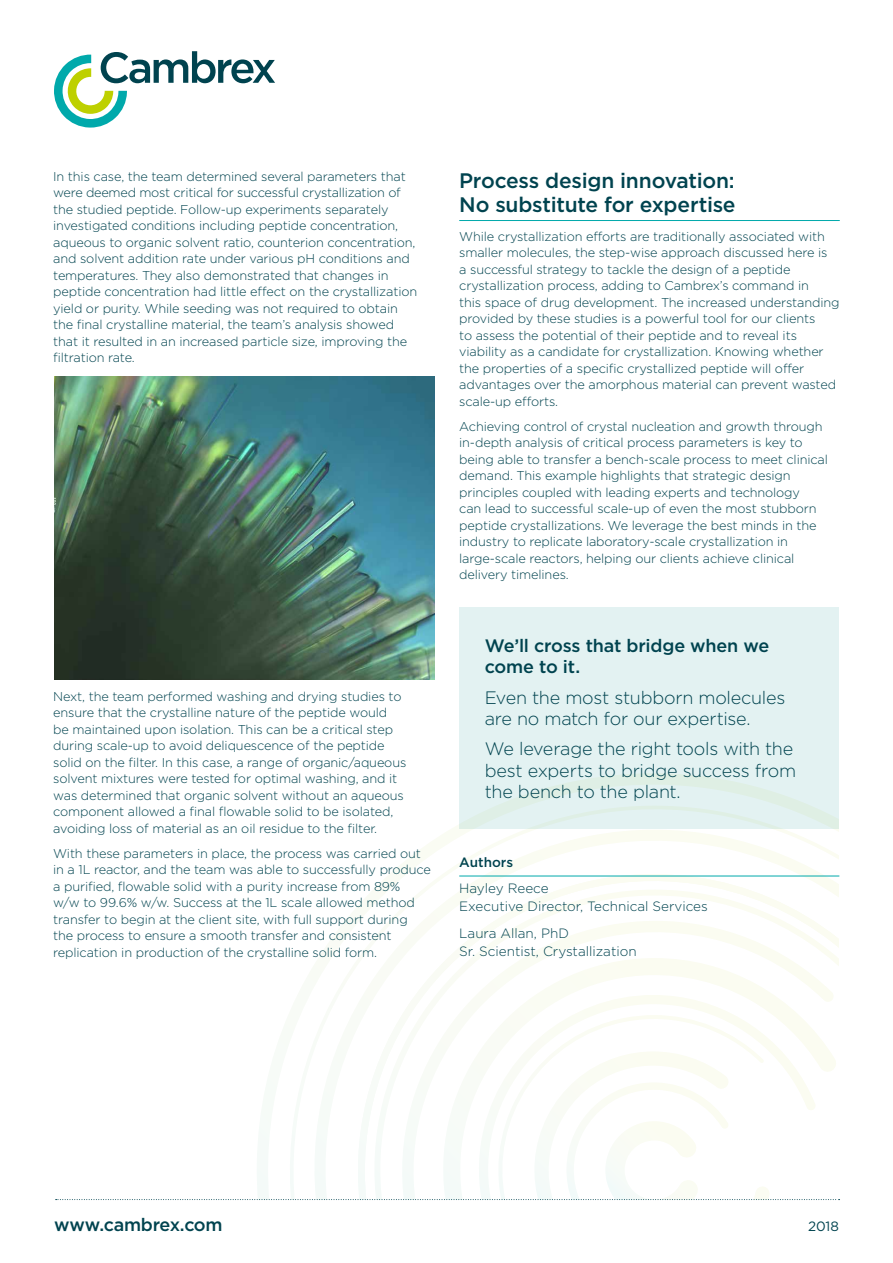
<style>
.page{position:relative;width:893px;height:1263px;background:#fff}
.page>*{position:absolute;margin:0;border:0;box-sizing:border-box;transform-origin:0 0}
.t1{font:500 21px/24px "Gotham";letter-spacing:-.015em;color:#00434f}
.t2{font:300 18px/21.6px "Gotham";letter-spacing:-.015em;color:#00434f}
.t3{font:500 18px/21.6px "Gotham";letter-spacing:-.015em;color:#00434f}
.t4{font:300 13.5px/18px "Gotham";color:#00434f}
.t5{font:500 13.5px "Gotham";color:#00434f}
.t6{font:13.5px "Gotham";color:#00434f}
.t7{font:300 12.75px/16.5px "Gotham";letter-spacing:-.01em;color:#00434f}
</style>
<div class="page">
<svg style="left:356px;top:826px;width:483px;height:225px"></svg>
<svg style="left:493px;top:1012px;width:308px;height:39px"></svg>
<svg style="left:54px;top:51px;width:221px;height:77px"></svg>
<svg style="left:56px;top:1051px;width:784px;height:149px"></svg>
<div style="left:459px;top:607px;width:380px;height:221px;background:#e3f2f2"></div>
<hr style="left:459px;top:876px;width:380px;height:1px;background:#00a9ab">
<img style="left:54px;top:376px;width:381px;height:303px">
<hr style="left:459px;top:220px;width:381px;height:1px;background:#00a9ab">
<p class="t7" style="left:53px;top:168px;width:365px">In this case, the team determined several parameters that were deemed most critical for successful crystallization of the studied peptide. Follow-up experiments separately investigated conditions including peptide concentration, aqueous to organic solvent ratio, counterion concentration, and solvent addition rate under various pH conditions and temperatures. They also demonstrated that changes in peptide concentration had little effect on the crystallization yield or purity. While seeding was not required to obtain the final crystalline material, the team’s analysis showed that it resulted in an increased particle size, improving the filtration rate.</p>
<p class="t7" style="left:53px;top:688px;width:355px">Next, the team performed washing and drying studies to ensure that the crystalline nature of the peptide would<br>be maintained upon isolation. This can be a critical step during scale-up to avoid deliquescence of the peptide solid on the filter. In this case, a range of organic/aqueous solvent mixtures were tested for optimal washing, and it was determined that organic solvent without an aqueous component allowed a final flowable solid to be isolated, avoiding loss of material as an oil residue to the filter.</p>
<p class="t7" style="left:53px;top:845px;width:379px">With these parameters in place, the process was carried out in a 1L reactor, and the team was able to successfully produce a purified, flowable solid with a purity increase from 89%<br>w/w to 99.6% w/w. Success at the 1L scale allowed method transfer to begin at the client site, with full support during the process to ensure a smooth transfer and consistent replication in production of the crystalline solid form.</p>
<h1 class="t1" style="left:459px;top:168px;width:278px">Process design innovation:<br>No substitute for expertise</h1>
<p class="t7" style="left:459px;top:228px;width:382px">While crystallization efforts are traditionally associated with smaller molecules, the step-wise approach discussed here is<br>a successful strategy to tackle the design of a peptide crystallization process, adding to Cambrex’s command in<br>this space of drug development. The increased understanding provided by these studies is a powerful tool for our clients<br>to assess the potential of their peptide and to reveal its viability as a candidate for crystallization. Knowing whether the properties of a specific crystallized peptide will offer advantages over the amorphous material can prevent wasted scale-up efforts.</p>
<p class="t7" style="left:459px;top:418px;width:370px">Achieving control of crystal nucleation and growth through in-depth analysis of critical process parameters is key to being able to transfer a bench-scale process to meet clinical demand. This example highlights that strategic design principles coupled with leading experts and technology<br>can lead to successful scale-up of even the most stubborn peptide crystallizations. We leverage the best minds in the industry to replicate laboratory-scale crystallization in large-scale reactors, helping our clients achieve clinical delivery timelines.</p>
<h2 class="t3" style="left:485px;top:634px;width:286px">We’ll cross that bridge when we come to it.</h2>
<h2 class="t2" style="left:485px;top:686px;width:302px">Even the most stubborn molecules are no match for our expertise.</h2>
<h2 class="t2" style="left:485px;top:738px;width:313px">We leverage the right tools with the best experts to bridge success from the bench to the plant.</h2>
<p class="t5" style="left:459px;top:854px;width:55px">Authors</p>
<p class="t4" style="left:459px;top:879px;width:250px">Hayley Reece<br>Executive Director, Technical Services</p>
<p class="t4" style="left:459px;top:924px;width:179px">Laura Allan, PhD<br>Sr. Scientist, Crystallization</p>
<h2 class="t3" style="left:54px;top:1214px;width:170px">www.cambrex.com</h2>
<p class="t6" style="left:808px;top:1219px;width:32px">2018</p>
</div>
